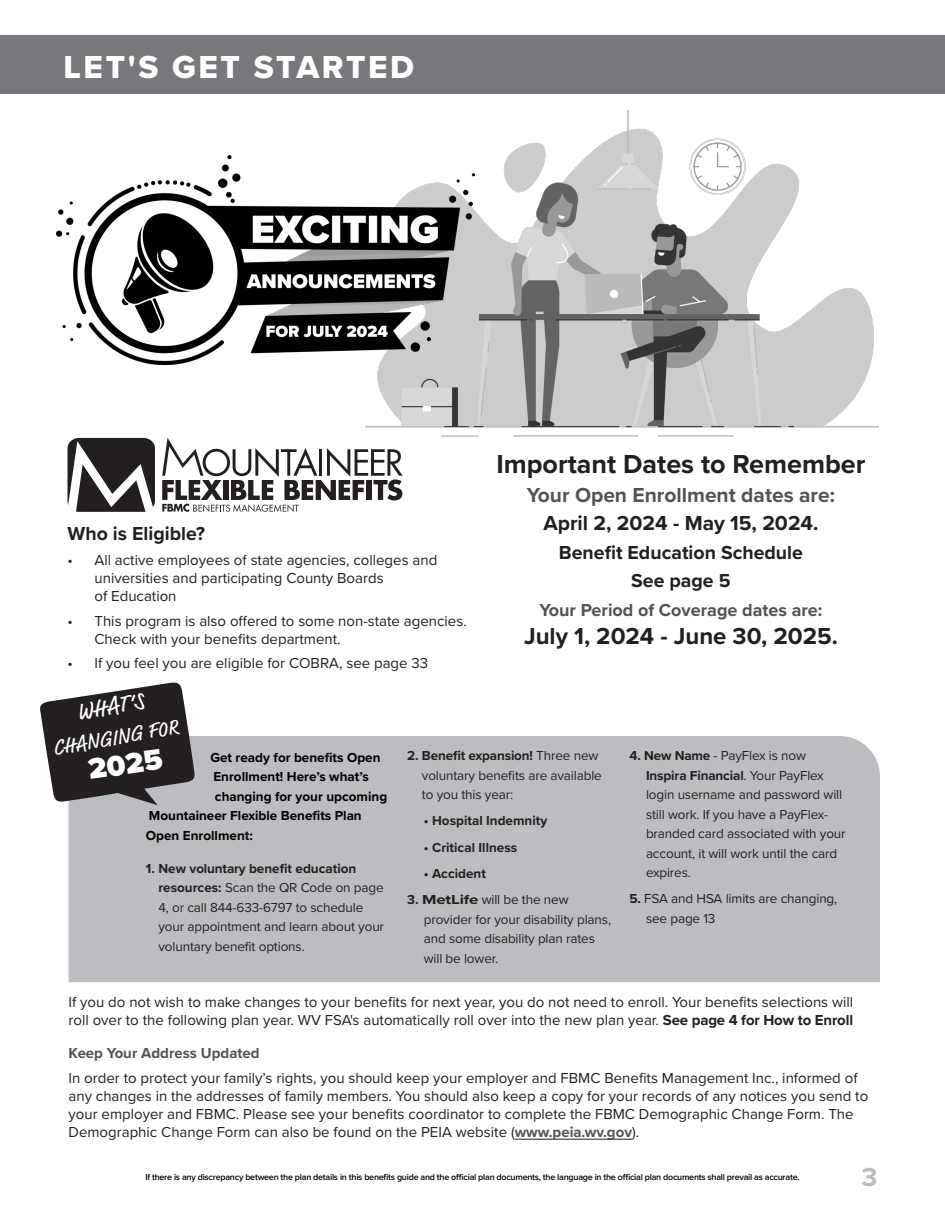
<style>
.page{position:relative;width:945px;height:1215px;background:#fff}
.page>*{position:absolute;margin:0;border:0;box-sizing:border-box;transform-origin:0 0}
.p_header_H1{font:33px "Proxima Nova Extrabld";letter-spacing:.08em;color:#fff}
.p_H2_page_subhead-center{font:900 30px "Proxima Nova";color:#fff}
.p_H2_page_subhead-center-2{font:700 27px "Proxima Nova";color:#231f20}
.t1{font:700 27px "Proxima Nova";color:#babbba}
.p_H2_page_subhead-center-3{font:700 24px "Proxima Nova";color:#231f20}
.t2{font:24px "Market Pro";color:#fff}
.t3{font:21.6px "Market Pro";color:#fff}
.p_H2_page_subhead-center-4{font:700 21px/28.5px "Proxima Nova";color:#535355;text-align:center}
.p_H2_page_subhead-center-5{font:700 19.5px/28.5px "Proxima Nova";color:#231f20;text-align:center}
.p_H2_page_subhead{font:700 19.5px "Proxima Nova";color:#231f20}
.p_H2_page_subhead-center-6{font:700 18px "Proxima Nova";color:#535355}
.p_body-left{font:15px/18px "Proxima Nova";color:#231f20}
.p_H4_paragraph_titles{font:700 15px "Proxima Nova";color:#535355}
.Body_INDENT_1_19{font:13.5px/19.5px "Proxima Nova";letter-spacing:-.01em;color:#231f20}
.p_H4_paragraph_titles-2{font:13.5px/19.5px "Proxima Nova";letter-spacing:-.01em;color:#231f20}
.p_H4_paragraph_titles-3{font:700 13.5px "Proxima Nova";color:#000}
.Body_INDENT_1_19-2{font:700 13.5px "Proxima Nova";color:#231f20}
.t4{font:600 8.85px "Proxima Nova";letter-spacing:-.025em;color:#000}
.s1{color:#231f20}
.s2{font-weight:700}
.s3{font-weight:700;color:#535355}
</style>
<div class="page">
<div style="left:0;top:35px;width:945px;height:58px;background:#76787b"></div>
<div style="left:67px;top:438px;width:88px;height:74px;background:#231f20;border-radius:11px"></div>
<svg style="left:68px;top:441px;width:85px;height:71px"></svg>
<svg style="left:162px;top:438px;width:241px;height:74px"></svg>
<img style="left:366px;top:110px;width:512px;height:333px">
<hr style="left:515px;top:1139px;width:117px;height:1px;background:#535355">
<div style="left:69px;top:736px;width:811px;height:246px;background:#bcbdc0"></div>
<svg style="left:40px;top:682px;width:157px;height:123px;background:#524f50"></svg>
<img style="left:57px;top:155px;width:417px;height:209px">
<p class="p_header_H1" style="left:64px;top:43px;width:352px">LET'S GET STARTED</p>
<p class="p_H2_page_subhead" style="left:68px;top:519px;width:139px">Who is Eligible?</p>
<p class="p_body-left" style="left:94px;top:550px;width:344px;text-indent:-27px">• All active employees of state agencies, colleges and universities and participating County Boards<br>of Education</p>
<p class="p_body-left" style="left:94px;top:611px;width:374px;text-indent:-27px">• This program is also offered to some non-state agencies.<br>Check with your benefits department.</p>
<p class="p_body-left" style="left:68px;top:654px;width:362px">• If you feel you are eligible for COBRA, see page 33</p>
<p class="p_H2_page_subhead-center-2" style="left:496px;top:444px;width:371px">Important Dates to Remember</p>
<p class="p_H2_page_subhead-center-4" style="left:527px;top:480px;width:310px">Your Open Enrollment dates are:<br><span class="s1">April 2, 2024 - May 15, 2024.</span></p>
<p class="p_H2_page_subhead-center-5" style="left:559px;top:538px;width:246px">Benefit Education Schedule<br>See page 5</p>
<p class="p_H2_page_subhead-center-6" style="left:539px;top:596px;width:284px">Your Period of Coverage dates are:</p>
<p class="p_H2_page_subhead-center-3" style="left:524px;top:618px;width:315px">July 1, 2024 - June 30, 2025.</p>
<p class="t2" style="left:74px;top:696px;width:69px;rotate:-10deg">WHAT’S</p>
<p class="t3" style="left:51px;top:734px;width:128px;rotate:-10deg">CHANGING FOR</p>
<p class="p_H2_page_subhead-center" style="left:85px;top:747px;width:76px;rotate:-8deg">2025</p>
<p class="p_H4_paragraph_titles-3" style="left:210px;top:747px;width:172px">Get ready for benefits Open</p>
<p class="p_H4_paragraph_titles-3" style="left:213px;top:767px;width:157px">Enrollment! Here’s what’s</p>
<p class="p_H4_paragraph_titles-3" style="left:215px;top:786px;width:174px">changing for your upcoming</p>
<p class="p_H4_paragraph_titles-3" style="left:149px;top:806px;width:214px">Mountaineer Flexible Benefits Plan</p>
<p class="p_H4_paragraph_titles-3" style="left:146px;top:825px;width:108px">Open Enrollment:</p>
<p class="p_H4_paragraph_titles-2" style="left:158px;top:858px;width:227px;text-indent:-12px"><span class="s2">1. New voluntary benefit education resources:</span> Scan the QR Code on page 4, or call 844-633-6797 to schedule your appointment and learn about your voluntary benefit options.</p>
<p class="p_H4_paragraph_titles-2" style="left:422px;top:745px;width:181px;text-indent:-15px"><span class="s2">2. Benefit expansion!</span> Three new voluntary benefits are available to you this year:</p>
<p class="Body_INDENT_1_19-2" style="left:424px;top:811px;width:125px">• Hospital Indemnity</p>
<p class="Body_INDENT_1_19-2" style="left:424px;top:837px;width:95px">• Critical Illness</p>
<p class="Body_INDENT_1_19-2" style="left:424px;top:863px;width:64px">• Accident</p>
<p class="Body_INDENT_1_19" style="left:424px;top:889px;width:189px;text-indent:-16px"><span class="s2">3. MetLife</span> will be the new provider for your disability plans, and some disability plan rates will be lower.</p>
<p class="Body_INDENT_1_19" style="left:646px;top:745px;width:201px;text-indent:-16px"><span class="s2">4. New Name</span> - PayFlex is now<br><span class="s2">Inspira Financial</span>. Your PayFlex login username and password will still work. If you have a PayFlex&shy;branded card associated with your account, it will work until the card expires.</p>
<p class="Body_INDENT_1_19" style="left:646px;top:889px;width:193px;text-indent:-16px"><span class="s2">5.</span> FSA and HSA limits are changing, see page 13</p>
<p class="p_body-left" style="left:69px;top:993px;width:786px">If you do not wish to make changes to your benefits for next year, you do not need to enroll. Your benefits selections will roll over to the following plan year. WV FSA's automatically roll over into the new plan year. <span class="s2">See page 4 for How to Enroll</span></p>
<p class="p_H4_paragraph_titles" style="left:69px;top:1042px;width:193px">Keep Your Address Updated</p>
<p class="p_body-left" style="left:69px;top:1068px;width:801px">In order to protect your family’s rights, you should keep your employer and FBMC Benefits Management Inc., informed of any changes in the addresses of family members. You should also keep a copy for your records of any notices you send to your employer and FBMC. Please see your benefits coordinator to complete the FBMC Demographic Change Form. The Demographic Change Form can also be found on the PEIA website (<span class="s3">www.peia.wv.gov</span>).</p>
<p class="t4" style="left:145px;top:1170px;width:656px">If there is any discrepancy between the plan details in this benefits guide and the official plan documents, the language in the official plan documents shall prevail as accurate.</p>
<h3 class="t1" style="left:862px;top:1157px;width:17px">3</h3>
</div>
